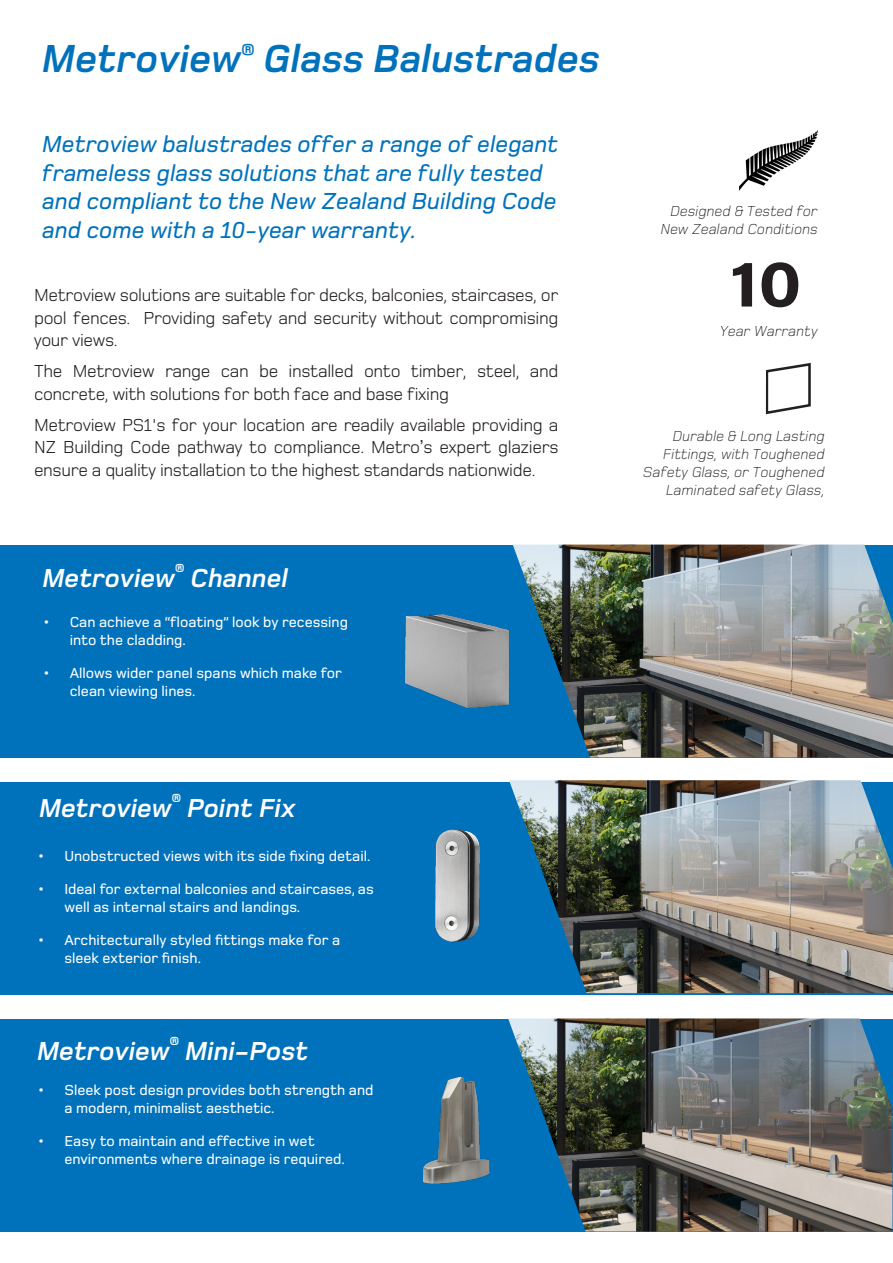
<style>
.page{position:relative;width:893px;height:1263px;background:#fff}
.page>*{position:absolute;margin:0;border:0;box-sizing:border-box;transform-origin:0 0}
.t1{font:66px "Acumin Variable Concept";color:#231f20;scale:1.1 1}
.t2{font:italic 700 40.5px "Foundry Monoline";color:#0072bc}
.t3{font:italic 700 27px "Foundry Monoline";color:#fff}
.t4{font:italic 24px/28.8px "Foundry Monoline Med";color:#0072bc}
.t5{font:18px/22.5px "Foundry Monoline";letter-spacing:-.02em;color:#231f20;text-align:justify}
.t6{font:500 15px/18px "Foundry Monoline";color:#fff}
.t7{font:italic 300 15px/18px "Foundry Monoline";color:#231f20;text-align:right}
.s1{font-family:"Arial"}
</style>
<div class="page">
<div style="left:0;top:1019px;width:893px;height:213px;background:#0072bc"></div>
<div style="left:0;top:782px;width:893px;height:212px;background:#0072bc"></div>
<div style="left:0;top:545px;width:893px;height:212px;background:#0072bc"></div>
<img style="left:558px;top:780px;width:335px;height:213px">
<img style="left:513px;top:544px;width:380px;height:213px">
<img style="left:740px;top:131px;width:77px;height:59px">
<img style="left:435px;top:780px;width:123px;height:163px">
<img style="left:405px;top:605px;width:139px;height:115px">
<img style="left:508px;top:1018px;width:384px;height:213px">
<img style="left:422px;top:1040px;width:91px;height:148px">
<svg style="left:766px;top:363px;width:45px;height:52px"></svg>
<p class="t2" style="left:43px;top:37px;width:559px">Metroview<sup>®</sup> Glass Balustrades</p>
<p class="t4" style="left:43px;top:129px;width:518px">Metroview balustrades offer a range of elegant frameless glass solutions that are fully tested and compliant to the New Zealand Building Code and come with a 10-year warranty.</p>
<p class="t5" style="left:34px;top:284px;width:526px">Metroview solutions are suitable for decks, balconies, staircases, or pool fences. Providing safety and security without compromising your views.</p>
<p class="t5" style="left:34px;top:360px;width:526px">The Metroview range can be installed onto timber, steel, and concrete, with solutions for both face and base fixing</p>
<p class="t5" style="left:34px;top:414px;width:526px">Metroview PS1's for your location are readily available providing a NZ Building Code pathway to compliance. Metro<span class="s1">’</span>s expert glaziers ensure a quality installation to the highest standards nationwide.</p>
<p class="t3" style="left:43px;top:563px;width:247px">Metroview<sup>®</sup> Channel</p>
<p class="t6" style="left:70px;top:614px;width:280px;text-indent:-27px">• Can achieve a “floating” look by recessing into the cladding.</p>
<p class="t6" style="left:70px;top:665px;width:274px;text-indent:-27px">• Allows wider panel spans which make for clean viewing lines.</p>
<p class="t3" style="left:39px;top:793px;width:258px">Metroview<sup>®</sup> Point Fix</p>
<p class="t6" style="left:37px;top:848px;width:335px">• Unobstructed views with its side fixing detail.</p>
<p class="t6" style="left:64px;top:881px;width:311px;text-indent:-27px">• Ideal for external balconies and staircases, as well as internal stairs and landings.</p>
<p class="t6" style="left:64px;top:931px;width:277px;text-indent:-27px">• Architecturally styled fittings make for a sleek exterior finish.</p>
<p class="t3" style="left:37px;top:1036px;width:273px">Metroview<sup>®</sup> Mini-Post</p>
<p class="t6" style="left:64px;top:1082px;width:311px;text-indent:-27px">• Sleek post design provides both strength and a modern, minimalist aesthetic.</p>
<p class="t6" style="left:64px;top:1133px;width:282px;text-indent:-27px">• Easy to maintain and effective in wet environments where drainage is required.</p>
<p class="t7" style="left:661px;top:202px;width:159px">Designed &amp; Tested for<br>New Zealand Conditions</p>
<p class="t1" style="left:730px;top:238px;width:67px">10</p>
<p class="t7" style="left:720px;top:322px;width:99px">Year Warranty</p>
<p class="t7" style="left:643px;top:427px;width:183px">Durable &amp; Long Lasting<br>Fittings, with Toughened<br>Safety Glass, or Toughened<br>Laminated safety Glass,</p>
</div>
